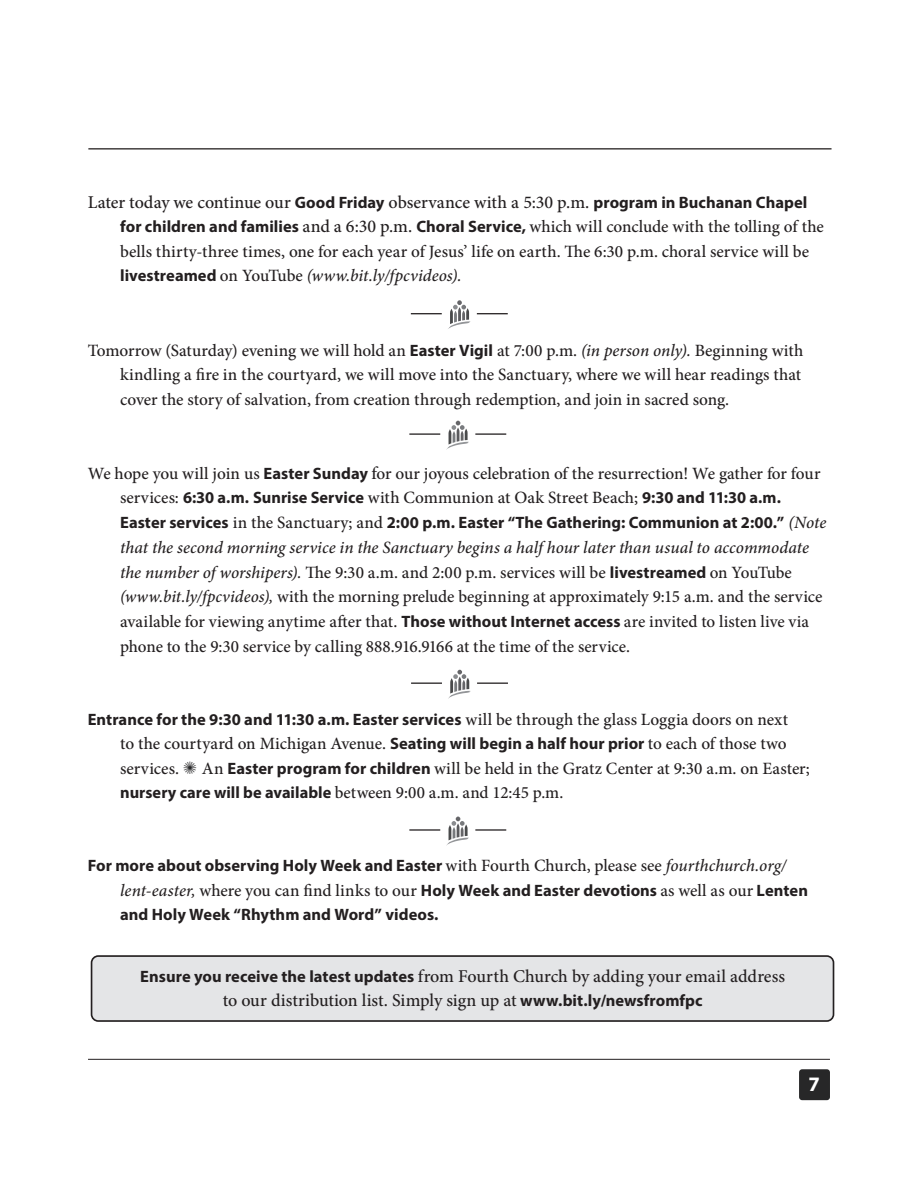
<style>
.page{position:relative;width:918px;height:1188px;background:#fff}
.page>*{position:absolute;margin:0;border:0;box-sizing:border-box;transform-origin:0 0}
.t1{font:700 20.7px "Myriad Pro";color:#fff}
.t2{font:500 18px "Minion Pro";letter-spacing:-.005em;color:#231f20}
.t3{font:500 17.25px/24.6px "Minion Pro";letter-spacing:.005em;color:#231f20}
.t4{font:700 16.5px "Myriad Pro";color:#231f20}
.s1{font-family:"Myriad Pro";font-weight:700;font-size:16.5px}
.s2{font-family:"Minion Pro";font-weight:500;font-size:18px}
.s3{font-family:"Minion Pro";font-weight:500;font-size:17.25px}
.s4{font-style:italic}
.s5{font-size:18px}
.s6{font-family:"Minion Pro";font-weight:500;font-style:italic;font-size:17.25px}
.s7{color:#272728}
</style>
<div class="page">
<svg style="left:448px;top:300px;width:23px;height:29px"></svg>
<hr style="left:477px;top:313px;width:31px;height:1px;background:#231f20">
<hr style="left:411px;top:313px;width:31px;height:1px;background:#231f20">
<svg style="left:448px;top:670px;width:23px;height:29px"></svg>
<hr style="left:477px;top:683px;width:31px;height:1px;background:#231f20">
<hr style="left:411px;top:683px;width:31px;height:1px;background:#231f20">
<svg style="left:447px;top:817px;width:22px;height:28px"></svg>
<hr style="left:475px;top:829px;width:31px;height:2px;background:#231f20">
<hr style="left:409px;top:829px;width:31px;height:2px;background:#231f20">
<div style="left:799px;top:1069px;width:31px;height:31px;background:#272728;border-radius:3px"></div>
<hr style="left:88px;top:1059px;width:742px;height:1px;background:#231f20">
<div style="left:92px;top:956px;width:742px;height:65px;background:#e4e5e7;border-radius:7px"></div>
<div style="left:91px;top:955px;width:743px;height:67px;border:2px solid #231f20;border-radius:7px"></div>
<svg style="left:446px;top:421px;width:23px;height:29px"></svg>
<hr style="left:475px;top:433px;width:31px;height:2px;background:#231f20">
<hr style="left:409px;top:433px;width:31px;height:2px;background:#231f20">
<hr style="left:88px;top:148px;width:744px;height:1px;background:#231f20">
<p class="t2" style="left:88px;top:190px;width:721px">Later today we continue our <span class="s1">Good Friday</span> observance with a 5:30 p.m. <span class="s1">program in Buchanan Chapel</span></p>
<p class="t4" style="left:120px;top:216px;width:705px">for children and families <span class="s2">and a 6:30 p.m.</span> Choral Service, <span class="s3">which will conclude with the tolling of the</span></p>
<p class="t3" style="left:120px;top:239px;width:690px">bells thirty-three times, one for each year of Jesus’ life on earth. The 6:30 p.m. choral service will be <span class="s1">livestreamed</span> on YouTube <span class="s4">(www.bit.ly/fpcvideos).</span></p>
<p class="t3" style="left:120px;top:338px;width:685px;text-indent:-32px">Tomorrow (Saturday) evening we will hold an <span class="s1">Easter Vigil</span> at 7:00 p.m. <span class="s4">(in person only).</span> Beginning with kindling a fire in the courtyard, we will move into the Sanctuary, where we will hear readings that cover the story of salvation, from creation through redemption, and join in sacred song.</p>
<p class="t3" style="left:88px;top:461px;width:734px;text-align:center">We hope you will join us <span class="s1">Easter Sunday</span> <span class="s5">f</span>or our joyous celebration of the resurrection! We gather for four services: <span class="s1">6:30 a.m. Sunrise Service</span> with Communion at Oak Street Beach; <span class="s1">9:30 and 11:30 a.m.</span></p>
<p class="t4" style="left:120px;top:512px;width:708px">Easter services <span class="s3">in the Sanctuary; and</span> 2:00 p.m. Easter “The Gathering: Communion at 2:00.” <span class="s6">(Note</span></p>
<p class="t3" style="left:120px;top:535px;width:704px"><span class="s4">that the second morning service in the Sanctuary begins a half hour later than usual to accommodate the number of worshipers).</span> The 9:30 a.m. and 2:00 p.m. services will be <span class="s1">livestreamed</span> on YouTube <span class="s4">(www.bit.ly/fpcvideos),</span> with the morning prelude beginning at approximately 9:15 a.m. and the service available for viewing anytime after that. <span class="s1">Those without Internet access</span> are invited to listen live via phone to the 9:30 service by calling 888.916.9166 at the time of the service.</p>
<p class="t4" style="left:88px;top:708px;width:702px">Entrance for the 9:30 and 11:30 a.m. Easter services <span class="s3">will be through the glass Loggia doors on next</span></p>
<p class="t3" style="left:120px;top:731px;width:691px">to the courtyard on Michigan Avenue. <span class="s1">Seating will begin a half hour prior</span> to each of those two services. <span class="s7">✺</span> An <span class="s1">Easter program for children</span> will be held in the Gratz Center at 9:30 a.m. on Easter; <span class="s1">nursery care will be available</span> between 9:00 a.m. and 12:45 p.m.</p>
<p class="t4" style="left:88px;top:855px;width:701px">For more about observing Holy Week and Easter <span class="s3">with Fourth Church, please see</span> <span class="s6">fourthchurch.org/</span></p>
<p class="t3" style="left:120px;top:878px;width:689px"><span class="s4">lent-easter,</span> where you can find links to our <span class="s1">Holy Week and Easter devotions</span> as well as our <span class="s1">Lenten</span></p>
<p class="t4" style="left:120px;top:903px;width:320px">and Holy Week “Rhythm and Word” videos.</p>
<p class="t2" style="left:140px;top:964px;width:646px"><span class="s1">Ensure you receive the latest updates</span> from Fourth Church by adding your email address</p>
<p class="t2" style="left:223px;top:988px;width:481px">to our distribution list. Simply sign up at <span class="s1">www.bit.ly/newsfromfpc</span></p>
<p class="t1" style="left:808px;top:1070px;width:13px">7</p>
</div>
